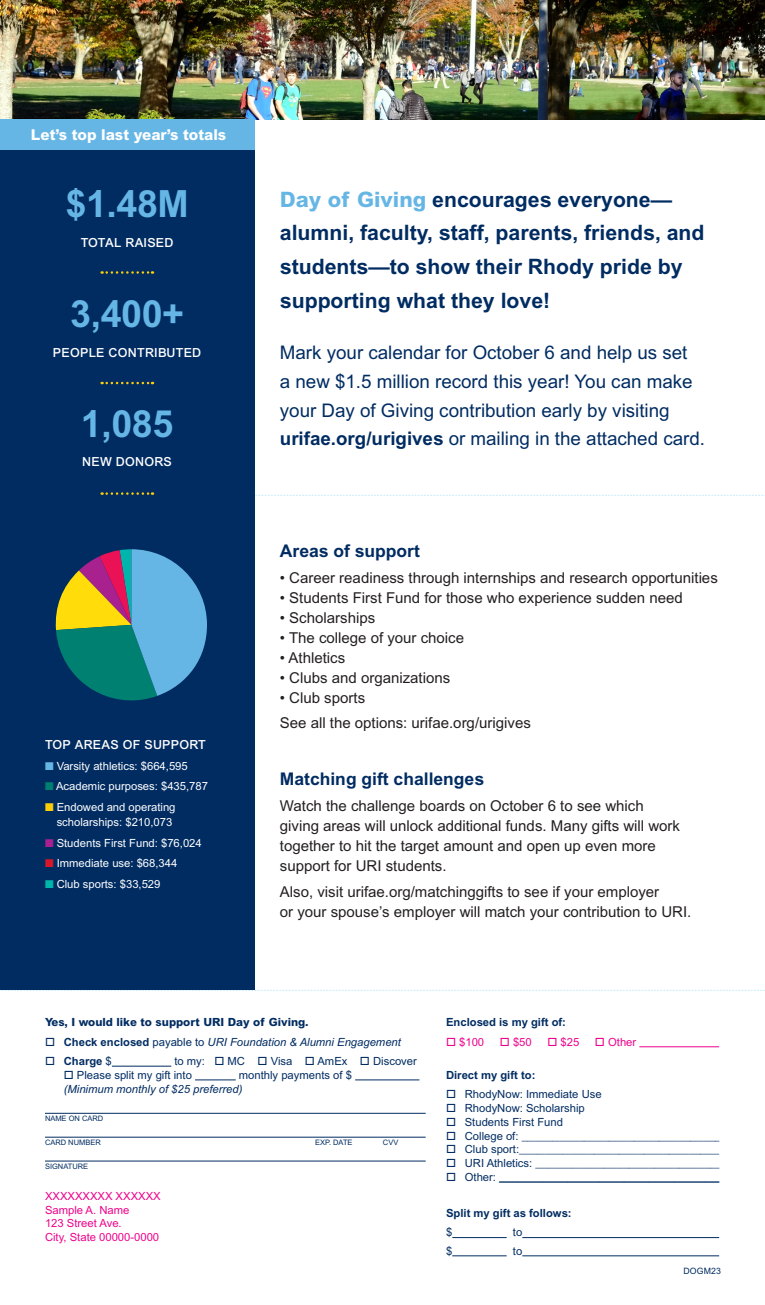
<style>
.page{position:relative;width:765px;height:1305px;background:#fff}
.page>*{position:absolute;margin:0;border:0;box-sizing:border-box;transform-origin:0 0}
.Briefs_Number{font:700 37.5px "Arial MT Std";letter-spacing:-.01em;color:#66b6e5}
.t1{font:700 21.25px/33.8px "Arial MT Std";color:#002c62}
.t2{font:18.75px/28.8px "Arial MT Std";color:#002c62}
.t3{font:700 17.5px "Arial MT Std";color:#002c62}
.t4{font:15px/20px "Arial MT Std";color:#231f20}
.t5{font:800 15px "Arial MT Std";color:#fff}
.Briefs_Text{font:500 12.5px "Arial MT Std";letter-spacing:.02em;color:#fff}
.front_-_right{font:11.25px "Arial MT Std";color:#002c62}
.t6{font:11.25px/15px "Arial MT Std";color:#fff;text-align:right}
.front_-_left{font:italic 11.25px/13.8px "Arial MT Std";color:#002c62}
.front_-_left-2{font:11.25px "Arial MT Std";color:#ed028c}
.front_-_left-3{font:11.25px "Arial MT Std";color:#002c62}
.front_-_left-4{font:700 11.25px "Arial MT Std";color:#002c62}
.front_-_left-5{font:800 11.25px "Arial MT Std";color:#002c62}
.front_-_right-2{font:700 11.25px "Arial MT Std";color:#002c62}
.t7{font:8.75px "Arial MT Std";letter-spacing:.01em;color:#002c62}
.front_-_cc_info{font:7.5px "Arial MT Std";color:#002c62}
.s1{color:#66b6e5}
.s2{color:#008070}
.s3{color:#fccd0a}
.s4{color:#a8218e}
.s5{color:#d71729}
.s6{color:#00b5ac}
.s7{font-weight:800;color:#66b6e5}
.s8{font-weight:700}
.s9{font-weight:700;font-style:normal}
.s10{font-style:normal}
.s11{font-weight:400}
</style>
<div class="page">
<svg style="left:0;top:990px;width:765px;height:1px"></svg>
<div style="left:0;top:0;width:254px;height:990px;background:#002c62"></div>
<img style="left:0;top:0;width:765px;height:120px">
<hr style="left:499px;top:1182px;width:232px;height:1px;background:#002c62">
<hr style="left:452px;top:1237px;width:55px;height:1px;background:#002c62">
<hr style="left:522px;top:1237px;width:197px;height:1px;background:#002c62">
<hr style="left:452px;top:1256px;width:55px;height:1px;background:#002c62">
<hr style="left:522px;top:1256px;width:197px;height:1px;background:#002c62">
<hr style="left:639px;top:1047px;width:80px;height:1px;background:#ed028c">
<hr style="left:112px;top:1066px;width:59px;height:1px;background:#002c62">
<hr style="left:195px;top:1080px;width:41px;height:1px;background:#002c62">
<hr style="left:355px;top:1080px;width:64px;height:1px;background:#002c62">
<hr style="left:45px;top:1113px;width:381px;height:1px;background:#002c62">
<hr style="left:45px;top:1137px;width:381px;height:1px;background:#002c62">
<hr style="left:45px;top:1161px;width:381px;height:1px;background:#002c62">
<div style="left:719px;top:1128px;width:30px;height:79px;background:#fff"></div>
<svg style="left:56px;top:549px;width:151px;height:151px"></svg>
<svg style="left:102px;top:271px;width:51px;height:3px"></svg>
<svg style="left:102px;top:382px;width:51px;height:2px"></svg>
<svg style="left:100px;top:492px;width:665px;height:4px"></svg>
<div style="left:0;top:120px;width:254px;height:30px;background:#66b6e5"></div>
<p class="t5" style="left:31px;top:126px;width:197px">Let’s top last year’s totals</p>
<p class="Briefs_Number" style="left:66px;top:182px;width:125px">$1.48M</p>
<p class="Briefs_Text" style="left:81px;top:235px;width:94px">TOTAL RAISED</p>
<p class="Briefs_Number" style="left:70px;top:292px;width:115px">3,400+</p>
<p class="Briefs_Text" style="left:53px;top:345px;width:150px">PEOPLE CONTRIBUTED</p>
<p class="Briefs_Number" style="left:81px;top:402px;width:94px">1,085</p>
<p class="Briefs_Text" style="left:82px;top:455px;width:91px">NEW DONORS</p>
<p class="Briefs_Text" style="left:45px;top:737px;width:162px">TOP AREAS OF SUPPORT</p>
<p class="t6" style="left:45px;top:758px;width:144px"><span class="s1">■</span> Varsity athletics: $664,595</p>
<p class="t6" style="left:45px;top:779px;width:165px"><span class="s2">■</span> Academic purposes: $435,787</p>
<p class="t6" style="left:45px;top:799px;width:132px"><span class="s3">■</span> Endowed and operating scholarships: $210,073</p>
<p class="t6" style="left:45px;top:835px;width:158px"><span class="s4">■</span> Students First Fund: $76,024</p>
<p class="t6" style="left:45px;top:856px;width:134px"><span class="s5">■</span> Immediate use: $68,344</p>
<p class="t6" style="left:45px;top:876px;width:117px"><span class="s6">■</span> Club sports: $33,529</p>
<p class="t1" style="left:280px;top:182px;width:426px"><span class="s7">Day of Giving</span> encourages everyone— alumni, faculty, staff, parents, friends, and students—to show their Rhody pride by supporting what they love!</p>
<p class="t2" style="left:280px;top:338px;width:427px">Mark your calendar for October 6 and help us set<br>a new $1.5 million record this year! You can make your Day of Giving contribution early by visiting <span class="s8">urifae.org/urigives</span> or mailing in the attached card.</p>
<p class="t3" style="left:280px;top:541px;width:142px">Areas of support</p>
<p class="t4" style="left:280px;top:568px;width:439px">• Career readiness through internships and research opportunities</p>
<p class="t4" style="left:280px;top:588px;width:404px">• Students First Fund for those who experience sudden need</p>
<p class="t4" style="left:280px;top:608px;width:97px">• Scholarships</p>
<p class="t4" style="left:280px;top:628px;width:186px">• The college of your choice</p>
<p class="t4" style="left:280px;top:648px;width:67px">• Athletics</p>
<p class="t4" style="left:280px;top:668px;width:172px">• Clubs and organizations</p>
<p class="t4" style="left:280px;top:688px;width:87px">• Club sports</p>
<p class="t4" style="left:280px;top:713px;width:252px">See all the options: urifae.org/urigives</p>
<p class="t3" style="left:280px;top:769px;width:206px">Matching gift challenges</p>
<p class="t4" style="left:280px;top:796px;width:402px">Watch the challenge boards on October 6 to see which giving areas will unlock additional funds. Many gifts will work together to hit the target amount and open up even more support for URI students.</p>
<p class="t4" style="left:280px;top:881px;width:413px">Also, visit urifae.org/matchinggifts to see if your employer<br>or your spouse’s employer will match your contribution to URI.</p>
<p class="front_-_left-5" style="left:45px;top:1016px;width:265px">Yes, I would like to support URI Day of Giving.</p>
<p class="front_-_left" style="left:45px;top:1035px;width:357px">□ <span class="s9">Check enclosed</span> <span class="s10">payable to</span> URI Foundation &amp; Alumni Engagement</p>
<p class="front_-_left-4" style="left:45px;top:1054px;width:68px">□ Charge <span class="s11">$</span></p>
<p class="front_-_left-3" style="left:174px;top:1055px;width:244px">to my: □ MC □ Visa □ AmEx □ Discover</p>
<p class="front_-_left-3" style="left:64px;top:1068px;width:130px">□ Please split my gift into</p>
<p class="front_-_left" style="left:64px;top:1068px;width:290px;text-indent:175px"><span class="s10">monthly payments of $ </span>(Minimum monthly of $25 preferred)</p>
<p class="front_-_cc_info" style="left:45px;top:1114px;width:60px">NAME ON CARD</p>
<p class="front_-_cc_info" style="left:45px;top:1138px;width:57px">CARD NUMBER</p>
<p class="front_-_cc_info" style="left:315px;top:1138px;width:39px">EXP. DATE</p>
<p class="front_-_cc_info" style="left:383px;top:1138px;width:17px">CVV</p>
<p class="front_-_cc_info" style="left:45px;top:1162px;width:45px">SIGNATURE</p>
<p class="front_-_left-2" style="left:45px;top:1190px;width:117px">XXXXXXXXX XXXXXX</p>
<p class="front_-_left-2" style="left:45px;top:1203px;width:86px">Sample A. Name</p>
<p class="front_-_left-2" style="left:45px;top:1217px;width:78px">123 Street Ave.</p>
<p class="front_-_left-2" style="left:45px;top:1230px;width:116px">City, State 00000-0000</p>
<p class="front_-_left-4" style="left:446px;top:1016px;width:122px">Enclosed is my gift of:</p>
<p class="front_-_left-2" style="left:446px;top:1035px;width:40px">□ $100</p>
<p class="front_-_left-2" style="left:500px;top:1035px;width:33px">□ $50</p>
<p class="front_-_left-2" style="left:547px;top:1035px;width:33px">□ $25</p>
<p class="front_-_left-2" style="left:595px;top:1035px;width:43px">□ Other</p>
<p class="front_-_left-4" style="left:446px;top:1068px;width:91px">Direct my gift to:</p>
<p class="front_-_right" style="left:446px;top:1088px;width:157px">□ RhodyNow: Immediate Use</p>
<p class="front_-_right" style="left:446px;top:1102px;width:140px">□ RhodyNow: Scholarship</p>
<p class="front_-_right" style="left:446px;top:1115px;width:118px">□ Students First Fund</p>
<p class="front_-_right" style="left:446px;top:1129px;width:277px">□ College of: ________________________________</p>
<p class="front_-_right" style="left:446px;top:1143px;width:275px">□ Club sport:________________________________</p>
<p class="front_-_right" style="left:446px;top:1157px;width:279px">□ URI Athletics: ______________________________</p>
<p class="front_-_right" style="left:446px;top:1170px;width:286px">□ Other: _____________________________________</p>
<p class="front_-_right-2" style="left:446px;top:1207px;width:127px">Split my gift as follows:</p>
<p class="front_-_right" style="left:446px;top:1226px;width:8px">$</p>
<p class="front_-_right" style="left:513px;top:1226px;width:11px">to</p>
<p class="front_-_right" style="left:446px;top:1244px;width:8px">$</p>
<p class="front_-_right" style="left:513px;top:1244px;width:11px">to</p>
<p class="t7" style="left:684px;top:1266px;width:39px">DOGM23</p>
</div>
